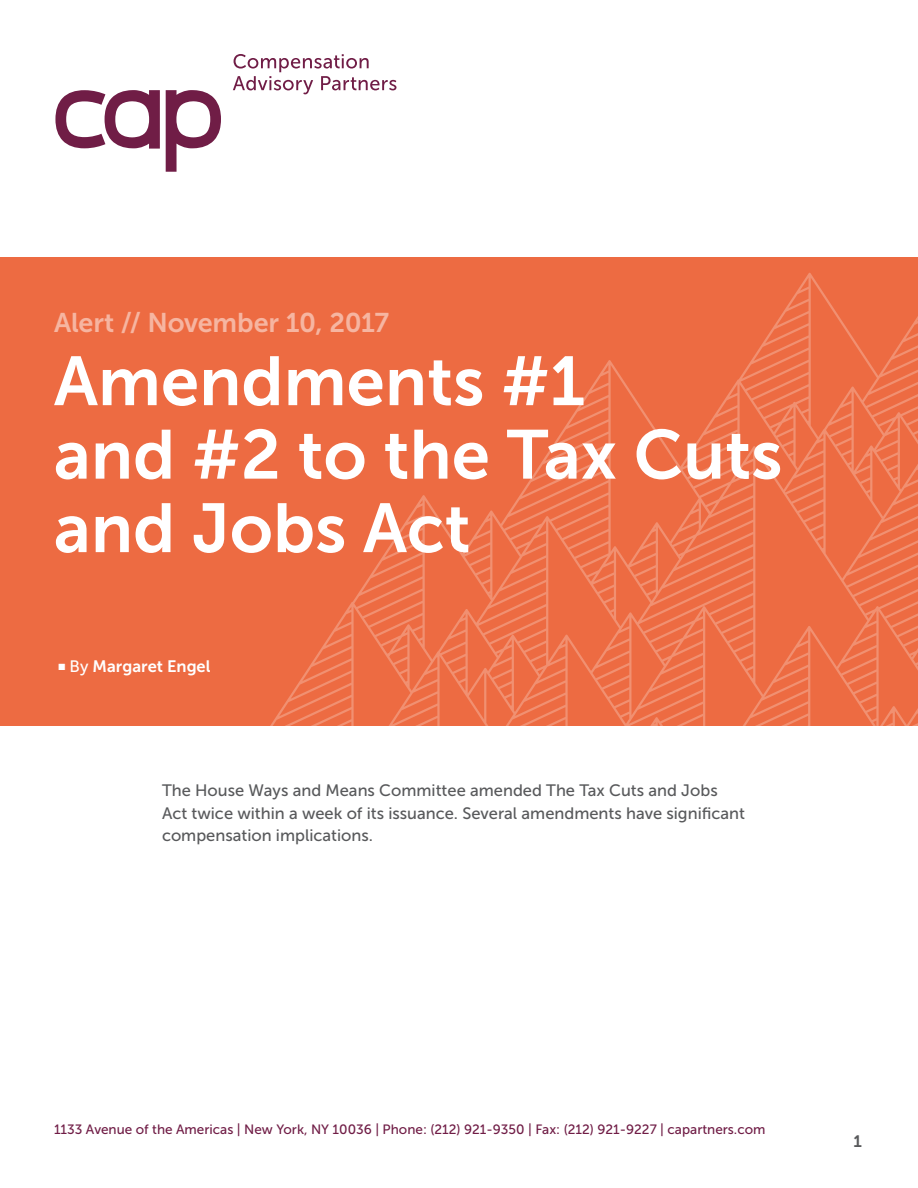
<style>
.page{position:relative;width:918px;height:1188px;background:#fff}
.page>*{position:absolute;margin:0;border:0;box-sizing:border-box;transform-origin:0 0}
.t1{font:69px/73.5px "Museo Sans 700";color:#fff}
.t2{font:27px "Museo Sans 700";letter-spacing:-.005em;color:#f6b5a1}
.t3{font:16.5px/22.5px "Museo Sans 500";color:#58595b}
.t4{font:16.5px "Museo Sans 700";color:#fff}
.t5{font:16.5px "Museo Sans 700";color:#58595b}
.t6{font:13.5px "Museo Sans 500";color:#701d46}
.s1{font-family:"Museo Sans 500"}
</style>
<div class="page">
<svg style="left:166px;top:90px;width:55px;height:82px"></svg>
<svg style="left:55px;top:90px;width:105px;height:59px"></svg>
<svg style="left:233px;top:54px;width:164px;height:40px"></svg>
<div style="left:0;top:257px;width:918px;height:469px;background:#ed6b42"></div>
<svg style="left:270px;top:272px;width:648px;height:454px"></svg>
<h2 class="t2" style="left:54px;top:307px;width:337px">Alert // November 10, 2017</h2>
<h1 class="t1" style="left:54px;top:345px;width:730px">Amendments #1<br>and #2 to the Tax Cuts and Jobs Act</h1>
<p class="t4" style="left:58px;top:657px;width:154px">■ <span class="s1">By</span> Margaret Engel</p>
<p class="t3" style="left:162px;top:779px;width:585px">The House Ways and Means Committee amended The Tax Cuts and Jobs<br>Act twice within a week of its issuance. Several amendments have significant compensation implications.</p>
<p class="t6" style="left:54px;top:1122px;width:713px">1133 Avenue of the Americas | New York, NY 10036 | Phone: (212) 921-9350 | Fax: (212) 921-9227 | capartners.com</p>
<p class="t5" style="left:853px;top:1132px;width:10px">1</p>
</div>
